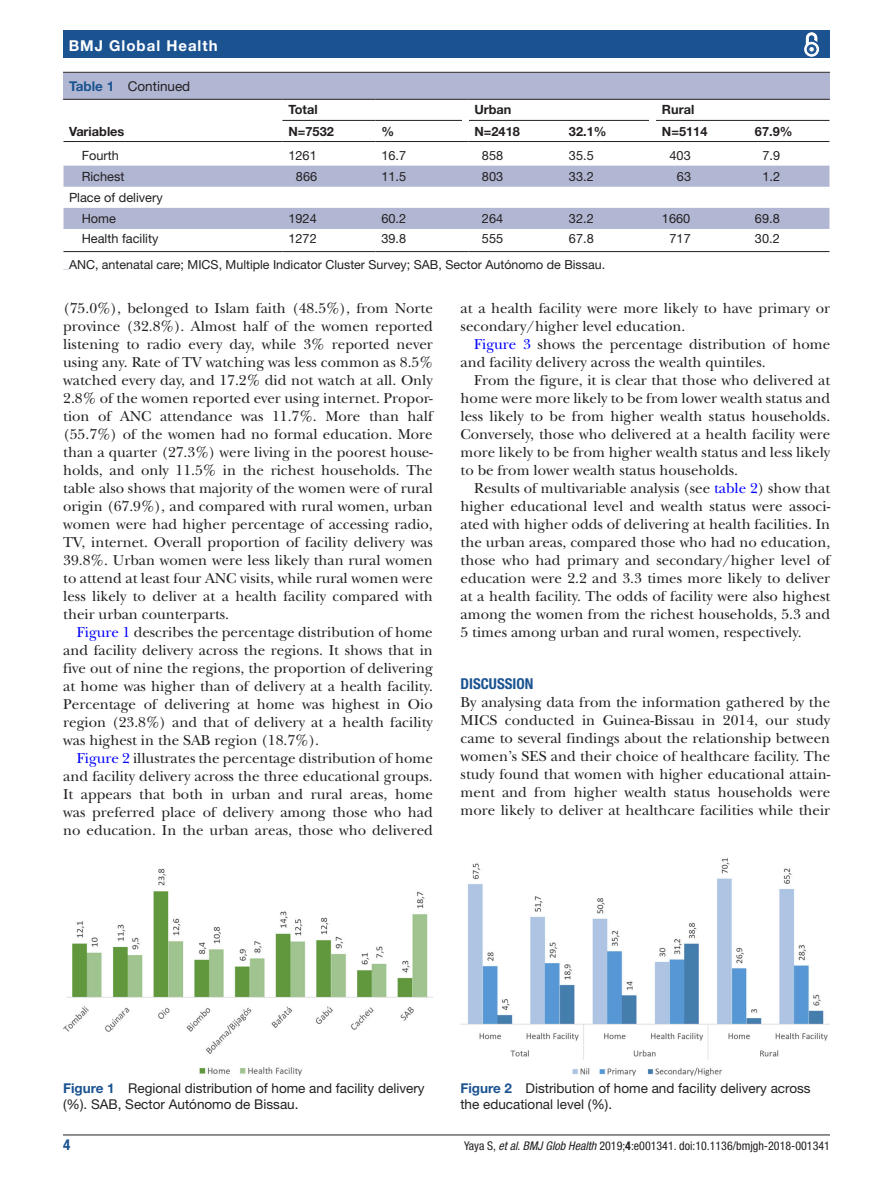
<style>
.page{position:relative;width:893px;height:1191px;background:#fff}
.page>*{position:absolute;margin:0;border:0;box-sizing:border-box;transform-origin:0 0}
.t1{font:15px/18px "New Baskerville";color:#231f20;text-align:justify}
.t2{font:700 15px "Helvetica Neue LT Std";letter-spacing:.065em;color:#fff}
.t3{font:700 condensed 15px "Helvetica Neue LT Std";color:#1b5391}
.t4{font:13.5px/16.2px "Helvetica Neue LT Std";color:#231f20}
.t5{font:12.75px/21.1px "Helvetica Neue LT Std";color:#231f20}
.t6{font:700 12.75px "Helvetica Neue LT Std";color:#231f20}
.t7{font:12.45px "Helvetica Neue LT Std";color:#231f20}
.t8{font:condensed 12px "Helvetica Neue LT Std";color:#231f20}
.s1{font-weight:700;color:#1b5391}
.s2{color:#00f}
.s3{font-style:italic}
.s4{font-weight:700}
</style>
<div class="page">
<hr style="left:63px;top:1134px;width:767px;height:1px;background:#231f20">
<div style="left:63px;top:31px;width:767px;height:27px;background:#1b5391"></div>
<svg style="left:804px;top:32px;width:16px;height:25px"></svg>
<div style="left:808px;top:46px;width:7px;height:7px;border:1px solid #1b5391;border-radius:50%"></div>
<div style="left:63px;top:91px;width:767px;height:178px;background:#b1b7d3"></div>
<svg style="left:64px;top:100px;width:766px;height:169px;fill:#fff"></svg>
<hr style="left:63px;top:141px;width:219px;height:1px;background:#231f20">
<hr style="left:63px;top:99px;width:219px;height:1px;background:#231f20">
<hr style="left:282px;top:99px;width:93px;height:1px;background:#231f20">
<hr style="left:375px;top:99px;width:93px;height:1px;background:#231f20">
<hr style="left:468px;top:99px;width:95px;height:1px;background:#231f20">
<hr style="left:563px;top:99px;width:93px;height:1px;background:#231f20">
<hr style="left:656px;top:99px;width:93px;height:1px;background:#231f20">
<hr style="left:749px;top:99px;width:81px;height:1px;background:#231f20">
<hr style="left:282px;top:120px;width:93px;height:1px;background:#231f20">
<hr style="left:282px;top:141px;width:93px;height:1px;background:#231f20">
<hr style="left:375px;top:120px;width:93px;height:1px;background:#231f20">
<hr style="left:375px;top:141px;width:93px;height:1px;background:#231f20">
<hr style="left:468px;top:120px;width:95px;height:1px;background:#231f20">
<hr style="left:468px;top:141px;width:95px;height:1px;background:#231f20">
<hr style="left:563px;top:120px;width:93px;height:1px;background:#231f20">
<hr style="left:563px;top:141px;width:93px;height:1px;background:#231f20">
<hr style="left:656px;top:120px;width:93px;height:1px;background:#231f20">
<hr style="left:656px;top:141px;width:93px;height:1px;background:#231f20">
<hr style="left:749px;top:120px;width:81px;height:1px;background:#231f20">
<hr style="left:749px;top:141px;width:81px;height:1px;background:#231f20">
<hr style="left:282px;top:251px;width:93px;height:1px;background:#231f20">
<hr style="left:375px;top:251px;width:93px;height:1px;background:#231f20">
<hr style="left:468px;top:251px;width:95px;height:1px;background:#231f20">
<hr style="left:563px;top:251px;width:93px;height:1px;background:#231f20">
<hr style="left:656px;top:251px;width:93px;height:1px;background:#231f20">
<hr style="left:63px;top:251px;width:219px;height:1px;background:#231f20">
<hr style="left:749px;top:251px;width:81px;height:1px;background:#231f20">
<svg style="left:63px;top:100px;width:1px;height:169px"></svg>
<svg style="left:462px;top:118px;width:6px;height:5px"></svg>
<svg style="left:650px;top:118px;width:6px;height:5px"></svg>
<div style="left:63px;top:73px;width:767px;height:18px;background:#b1b7d3"></div>
<hr style="left:63px;top:72px;width:767px;height:1px;background:#231f20">
<img style="left:63px;top:868px;width:370px;height:207px">
<img style="left:460px;top:858px;width:370px;height:217px">
<p class="t2" style="left:69px;top:36px;width:150px">BMJ Global Health</p>
<p class="t4" style="left:69px;top:78px;width:123px"><span class="s1">Table 1</span> Continued</p>
<p class="t6" style="left:69px;top:123px;width:57px">Variables</p>
<p class="t6" style="left:288px;top:102px;width:31px">Total</p>
<p class="t6" style="left:474px;top:102px;width:39px">Urban</p>
<p class="t6" style="left:662px;top:102px;width:34px">Rural</p>
<p class="t6" style="left:288px;top:123px;width:47px">N=7532</p>
<p class="t6" style="left:381px;top:123px;width:14px">%</p>
<p class="t6" style="left:474px;top:123px;width:47px">N=2418</p>
<p class="t6" style="left:569px;top:123px;width:39px">32.1%</p>
<p class="t6" style="left:662px;top:123px;width:47px">N=5114</p>
<p class="t6" style="left:755px;top:123px;width:39px">67.9%</p>
<p class="t5" style="left:82px;top:144px;width:39px">Fourth</p>
<p class="t5" style="left:288px;top:144px;width:30px">1261</p>
<p class="t5" style="left:381px;top:144px;width:26px">16.7</p>
<p class="t5" style="left:482px;top:144px;width:23px">858</p>
<p class="t5" style="left:569px;top:144px;width:26px">35.5</p>
<p class="t5" style="left:669px;top:144px;width:23px">403</p>
<p class="t5" style="left:762px;top:144px;width:19px">7.9</p>
<p class="t5" style="left:82px;top:165px;width:44px">Richest</p>
<p class="t5" style="left:296px;top:165px;width:23px">866</p>
<p class="t5" style="left:381px;top:165px;width:26px">11.5</p>
<p class="t5" style="left:482px;top:165px;width:23px">803</p>
<p class="t5" style="left:569px;top:165px;width:26px">33.2</p>
<p class="t5" style="left:677px;top:165px;width:16px">63</p>
<p class="t5" style="left:762px;top:165px;width:19px">1.2</p>
<p class="t5" style="left:82px;top:186px;width:82px;text-indent:-13px">Place of delivery<br>Home</p>
<p class="t5" style="left:288px;top:208px;width:30px">1924</p>
<p class="t5" style="left:381px;top:208px;width:26px">60.2</p>
<p class="t5" style="left:482px;top:208px;width:23px">264</p>
<p class="t5" style="left:569px;top:208px;width:26px">32.2</p>
<p class="t5" style="left:662px;top:208px;width:30px">1660</p>
<p class="t5" style="left:755px;top:208px;width:26px">69.8</p>
<p class="t5" style="left:82px;top:227px;width:78px">Health facility</p>
<p class="t5" style="left:288px;top:227px;width:30px">1272</p>
<p class="t5" style="left:381px;top:227px;width:26px">39.8</p>
<p class="t5" style="left:482px;top:227px;width:23px">555</p>
<p class="t5" style="left:569px;top:227px;width:26px">67.8</p>
<p class="t5" style="left:669px;top:227px;width:23px">717</p>
<p class="t5" style="left:755px;top:227px;width:26px">30.2</p>
<p class="t7" style="left:69px;top:258px;width:538px">ANC, antenatal care; MICS, Multiple Indicator Cluster Survey; SAB, Sector Autónomo de Bissau.</p>
<p class="t1" style="left:63px;top:299px;width:371px">(75.0%), belonged to Islam faith (48.5%), from Norte province (32.8%). Almost half of the women reported listening to radio every day, while 3% reported never using any. Rate of TV watching was less common as 8.5% watched every day, and 17.2% did not watch at all. Only 2.8% of the women reported ever using internet. Propor&shy;tion of ANC attendance was 11.7%. More than half (55.7%) of the women had no formal education. More than a quarter (27.3%) were living in the poorest house&shy;holds, and only 11.5% in the richest households. The table also shows that majority of the women were of rural origin (67.9%), and compared with rural women, urban women were had higher percentage of accessing radio, TV, internet. Overall proportion of facility delivery was 39.8%. Urban women were less likely than rural women to attend at least four ANC visits, while rural women were less likely to deliver at a health facility compared with their urban counterparts.</p>
<p class="t1" style="left:63px;top:623px;width:371px;text-indent:14px"><span class="s2">Figure 1</span> describes the percentage distribution of home and facility delivery across the regions. It shows that in five out of nine the regions, the proportion of delivering at home was higher than of delivery at a health facility.<br>Percentage of delivering at home was highest in Oio region (23.8%) and that of delivery at a health facility was highest in the SAB region (18.7%).</p>
<p class="t1" style="left:63px;top:749px;width:371px;text-indent:14px"><span class="s2">Figure 2</span> illustrates the percentage distribution of home and facility delivery across the three educational groups.<br>It appears that both in urban and rural areas, home was preferred place of delivery among those who had no education. In the urban areas, those who delivered</p>
<p class="t1" style="left:461px;top:299px;width:371px">at a health facility were more likely to have primary or secondary/higher level education.</p>
<p class="t1" style="left:461px;top:335px;width:371px;text-indent:14px"><span class="s2">Figure 3</span> shows the percentage distribution of home and facility delivery across the wealth quintiles.</p>
<p class="t1" style="left:461px;top:371px;width:371px;text-indent:14px">From the figure, it is clear that those who delivered at home were more likely to be from lower wealth status and less likely to be from higher wealth status households.<br>Conversely, those who delivered at a health facility were more likely to be from higher wealth status and less likely to be from lower wealth status households.</p>
<p class="t1" style="left:461px;top:479px;width:371px;text-indent:14px">Results of multivariable analysis (see <span class="s2">table 2</span>) show that higher educational level and wealth status were associ&shy;ated with higher odds of delivering at health facilities. In the urban areas, compared those who had no education, those who had primary and secondary/higher level of education were 2.2 and 3.3 times more likely to deliver at a health facility. The odds of facility were also highest among the women from the richest households, 5.3 and 5 times among urban and rural women, respectively.</p>
<p class="t3" style="left:461px;top:674px;width:74px">DISCUSSION</p>
<p class="t1" style="left:461px;top:693px;width:371px">By analysing data from the information gathered by the MICS conducted in Guinea-Bissau in 2014, our study came to several findings about the relationship between women’s SES and their choice of healthcare facility. The study found that women with higher educational attain&shy;ment and from higher wealth status households were more likely to deliver at healthcare facilities while their</p>
<p class="t4" style="left:63px;top:1080px;width:363px"><span class="s1">Figure 1</span> Regional distribution of home and facility delivery (%). SAB, Sector Autónomo de Bissau.</p>
<p class="t4" style="left:460px;top:1080px;width:352px"><span class="s1">Figure 2</span> Distribution of home and facility delivery across the educational level (%).</p>
<p class="t3" style="left:63px;top:1135px;width:9px">4</p>
<p class="t8" style="left:464px;top:1138px;width:367px">Yaya S, <span class="s3">et al</span>. <span class="s3">BMJ Glob Health</span> 2019;<span class="s4">4</span>:e001341. doi:10.1136/bmjgh-2018-001341</p>
</div>
